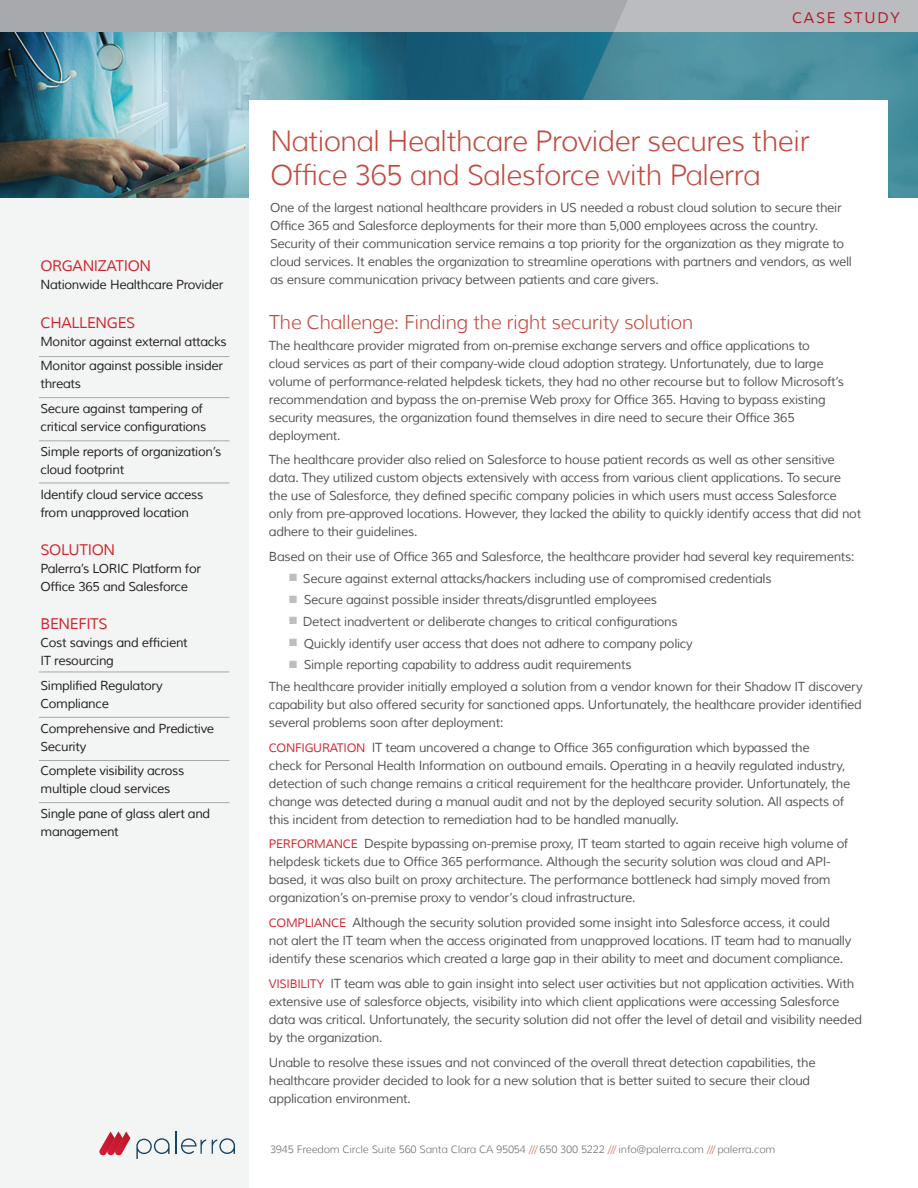
<style>
.page{position:relative;width:918px;height:1188px;background:#fff}
.page>*{position:absolute;margin:0;border:0;box-sizing:border-box;transform-origin:0 0}
.t1{font:300 28.5px/34.5px "Muli";letter-spacing:-.025em;color:#c14b40}
.t2{font:300 19.5px "Muli";letter-spacing:-.025em;color:#c14b40}
.t3{font:15px "Muli";letter-spacing:-.025em;color:#d1232a}
.t4{font:15px "Muli";letter-spacing:.11em;color:#b41725}
.t5{font:12.75px/18px "Muli";letter-spacing:-.025em;color:#545557}
.t6{font:12.75px/18px "Muli";letter-spacing:-.025em;color:#231f20}
.t7{font:300 10.5px "Muli";letter-spacing:-.015em;color:#6c6d70}
.s1{color:#bdbec1}
.s2{font-size:12px;color:#d1232a}
.s3{color:#c75f50}
</style>
<div class="page">
<div style="left:0;top:197px;width:252px;height:991px;background:#f3f4f4"></div>
<div style="left:0;top:0;width:918px;height:46px;background:#bbbcbf"></div>
<div style="left:0;top:0;width:628px;height:32px;background:#a8a9ad"></div>
<img style="left:0;top:32px;width:918px;height:165px">
<div style="left:249px;top:100px;width:639px;height:1088px;background:#fff"></div>
<hr style="left:39px;top:356px;width:191px;height:1px;background:#a8a9ad">
<hr style="left:39px;top:397px;width:191px;height:1px;background:#a8a9ad">
<hr style="left:39px;top:441px;width:191px;height:1px;background:#a8a9ad">
<hr style="left:39px;top:483px;width:191px;height:1px;background:#a8a9ad">
<hr style="left:39px;top:672px;width:191px;height:1px;background:#a8a9ad">
<hr style="left:39px;top:717px;width:191px;height:1px;background:#a8a9ad">
<hr style="left:39px;top:760px;width:191px;height:1px;background:#a8a9ad">
<hr style="left:39px;top:802px;width:191px;height:1px;background:#a8a9ad">
<svg style="left:212px;top:1138px;width:23px;height:16px"></svg>
<svg style="left:136px;top:1131px;width:70px;height:28px"></svg>
<svg style="left:99px;top:1131px;width:31px;height:25px"></svg>
<p class="t3" style="left:40px;top:257px;width:112px">ORGANIZATION</p>
<p class="t6" style="left:40px;top:276px;width:184px">Nationwide Healthcare Provider</p>
<p class="t3" style="left:40px;top:313px;width:96px">CHALLENGES</p>
<p class="t6" style="left:40px;top:329px;width:188px;line-height:24.8px">Monitor against external attacks<br>Monitor against possible insider</p>
<p class="t6" style="left:40px;top:372px;width:164px;line-height:24.8px">threats<br>Secure against tampering of</p>
<p class="t6" style="left:40px;top:415px;width:182px;line-height:24.8px">critical service configurations<br>Simple reports of organization’s</p>
<p class="t6" style="left:40px;top:457px;width:164px;line-height:24.8px">cloud footprint<br>Identify cloud service access</p>
<p class="t6" style="left:40px;top:503px;width:150px">from unapproved location</p>
<p class="t3" style="left:40px;top:541px;width:76px">SOLUTION</p>
<p class="t6" style="left:40px;top:560px;width:162px">Palerra’s LORIC Platform for<br>Office 365 and Salesforce</p>
<p class="t3" style="left:40px;top:615px;width:69px">BENEFITS</p>
<p class="t6" style="left:40px;top:634px;width:149px">Cost savings and efficient<br>IT resourcing</p>
<p class="t6" style="left:40px;top:677px;width:124px">Simplified Regulatory<br>Compliance</p>
<p class="t6" style="left:40px;top:719px;width:175px">Comprehensive and Predictive<br>Security</p>
<p class="t6" style="left:40px;top:762px;width:146px">Complete visibility across multiple cloud services</p>
<p class="t6" style="left:40px;top:805px;width:171px">Single pane of glass alert and management</p>
<p class="t4" style="left:792px;top:9px;width:109px">CASE STUDY</p>
<h1 class="t1" style="left:270px;top:123px;width:541px">National Healthcare Provider secures their<br>Office 365 and Salesforce with Palerra</h1>
<p class="t5" style="left:270px;top:199px;width:584px">One of the largest national healthcare providers in US needed a robust cloud solution to secure their Office 365 and Salesforce deployments for their more than 5,000 employees across the country.<br>Security of their communication service remains a top priority for the organization as they migrate to cloud services. It enables the organization to streamline operations with partners and vendors, as well as ensure communication privacy between patients and care givers.</p>
<h2 class="t2" style="left:269px;top:311px;width:426px">The Challenge: Finding the right security solution</h2>
<p class="t5" style="left:269px;top:336px;width:577px">The healthcare provider migrated from on-premise exchange servers and office applications to cloud services as part of their company-wide cloud adoption strategy. Unfortunately, due to large volume of performance-related helpdesk tickets, they had no other recourse but to follow Microsoft’s recommendation and bypass the on-premise Web proxy for Office 365. Having to bypass existing security measures, the organization found themselves in dire need to secure their Office 365 deployment.</p>
<p class="t5" style="left:269px;top:451px;width:594px">The healthcare provider also relied on Salesforce to house patient records as well as other sensitive data. They utilized custom objects extensively with access from various client applications. To secure the use of Salesforce, they defined specific company policies in which users must access Salesforce only from pre-approved locations. However, they lacked the ability to quickly identify access that did not adhere to their guidelines.</p>
<p class="t5" style="left:269px;top:548px;width:587px">Based on their use of Office 365 and Salesforce, the healthcare provider had several key requirements:</p>
<p class="t5" style="left:289px;top:570px;width:484px"><span class="s1">■</span> Secure against external attacks/hackers including use of compromised credentials</p>
<p class="t5" style="left:289px;top:591px;width:369px"><span class="s1">■</span> Secure against possible insider threats/disgruntled employees</p>
<p class="t5" style="left:289px;top:613px;width:390px"><span class="s1">■</span> Detect inadvertent or deliberate changes to critical configurations</p>
<p class="t5" style="left:289px;top:634px;width:405px"><span class="s1">■</span> Quickly identify user access that does not adhere to company policy</p>
<p class="t5" style="left:269px;top:654px;width:595px;line-height:21.5px;text-indent:20px"><span class="s1">■</span> Simple reporting capability to address audit requirements<br>The healthcare provider initially employed a solution from a vendor known for their Shadow IT discovery</p>
<p class="t5" style="left:269px;top:696px;width:595px">capability but also offered security for sanctioned apps. Unfortunately, the healthcare provider identified several problems soon after deployment:</p>
<p class="t5" style="left:269px;top:738px;width:583px"><span class="s2">CONFIGURATION</span> IT team uncovered a change to Office 365 configuration which bypassed the<br>check for Personal Health Information on outbound emails. Operating in a heavily regulated industry, detection of such change remains a critical requirement for the healthcare provider. Unfortunately, the change was detected during a manual audit and not by the deployed security solution. All aspects of this incident from detection to remediation had to be handled manually.</p>
<p class="t5" style="left:269px;top:835px;width:581px"><span class="s2">PERFORMANCE</span> Despite bypassing on-premise proxy, IT team started to again receive high volume of helpdesk tickets due to Office 365 performance. Although the security solution was cloud and API&shy;based, it was also built on proxy architecture. The performance bottleneck had simply moved from organization’s on-premise proxy to vendor’s cloud infrastructure.</p>
<p class="t5" style="left:269px;top:914px;width:584px"><span class="s2">COMPLIANCE</span> Although the security solution provided some insight into Salesforce access, it could not alert the IT team when the access originated from unapproved locations. IT team had to manually identify these scenarios which created a large gap in their ability to meet and document compliance.</p>
<p class="t5" style="left:269px;top:975px;width:595px"><span class="s2">VISIBILITY</span> IT team was able to gain insight into select user activities but not application activities. With extensive use of salesforce objects, visibility into which client applications were accessing Salesforce data was critical. Unfortunately, the security solution did not offer the level of detail and visibility needed by the organization.</p>
<p class="t5" style="left:269px;top:1053px;width:548px">Unable to resolve these issues and not convinced of the overall threat detection capabilities, the healthcare provider decided to look for a new solution that is better suited to secure their cloud application environment.</p>
<p class="t7" style="left:270px;top:1143px;width:507px">3945 Freedom Circle Suite 560 Santa Clara CA 95054 <span class="s3">///</span> 650 300 5222 <span class="s3">///</span> info@palerra.com <span class="s3">///</span> palerra.com</p>
</div>
